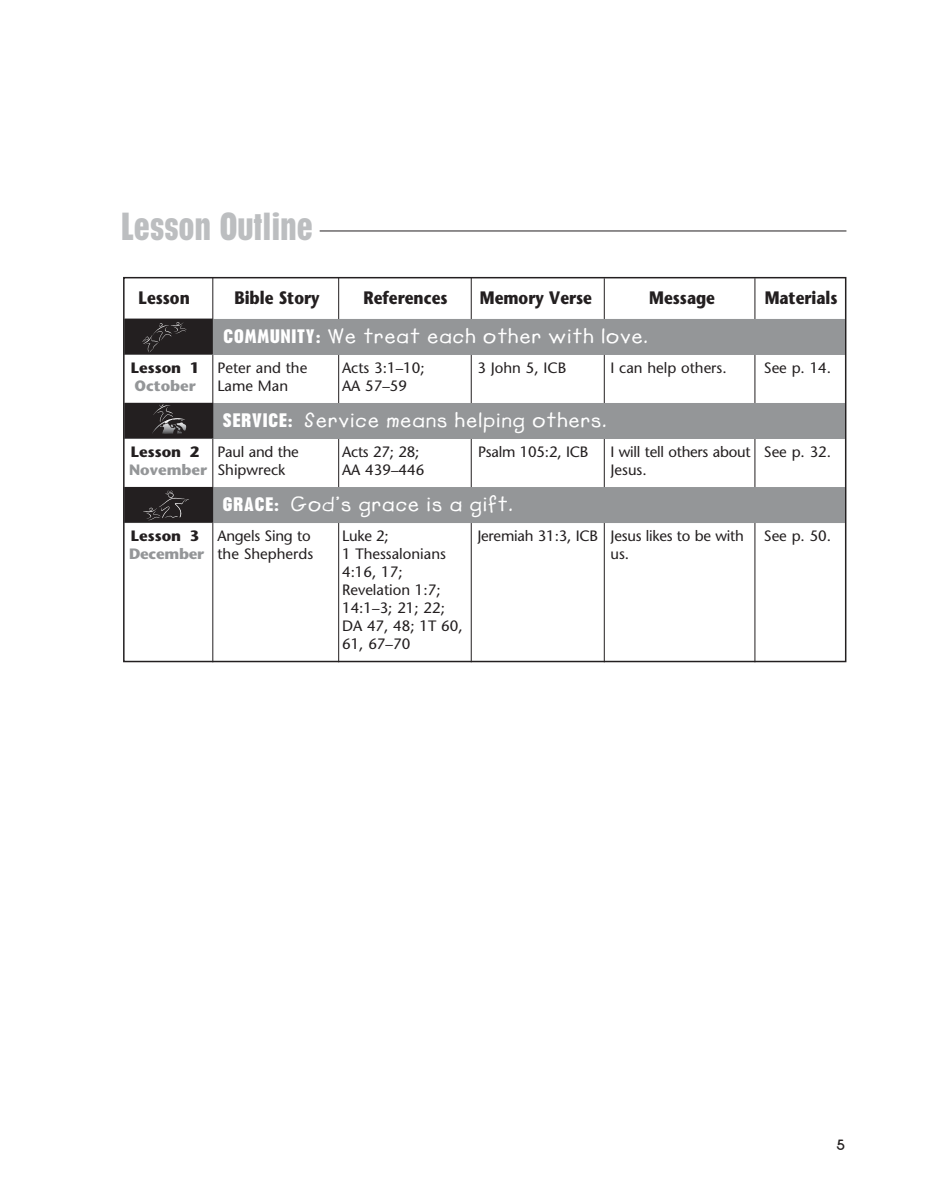
<style>
.page{position:relative;width:932px;height:1202px;background:#fff}
.page>*{position:absolute;margin:0;border:0;box-sizing:border-box;transform-origin:0 0}
.t1{font:700 condensed 36px "Placard";color:#bcbec0}
.t2{font:21px "Lemonade ICG Bold";letter-spacing:.045em;color:#fff;scale:1.1 1}
.t3{font:700 18px "Stone Sans";color:#231f20;scale:.85 1}
.t4{font:15px/18px "Stone Sans";color:#231f20}
.t5{font:700 15px "Stone Sans";color:#949698}
.t6{font:700 15px "New Garden";color:#231f20}
.s1{font-family:"Placard";font-weight:700;font-stretch:condensed;font-size:18px}
.s2{font-weight:700}
.s3{font-weight:700;color:#949698}
</style>
<div class="page">
<hr style="left:604px;top:278px;width:1px;height:384px;background:#231f20">
<hr style="left:320px;top:230px;width:526px;height:1px;background:#231f20">
<hr style="left:212px;top:278px;width:1px;height:384px;background:#231f20">
<hr style="left:338px;top:277px;width:1px;height:385px;background:#231f20">
<hr style="left:471px;top:278px;width:1px;height:384px;background:#231f20">
<hr style="left:754px;top:278px;width:1px;height:384px;background:#231f20">
<div style="left:120px;top:319px;width:724px;height:36px;background:#949698"></div>
<div style="left:120px;top:403px;width:724px;height:36px;background:#949698"></div>
<div style="left:120px;top:487px;width:724px;height:36px;background:#949698"></div>
<div style="left:123px;top:277px;width:723px;height:385px;border:2px solid #231f20"></div>
<div style="left:125px;top:319px;width:87px;height:35px;background:#231f20"></div>
<svg style="left:142px;top:322px;width:44px;height:29px"></svg>
<div style="left:124px;top:318px;width:89px;height:36px;border:2px solid #231f20"></div>
<div style="left:125px;top:403px;width:87px;height:35px;background:#231f20"></div>
<svg style="left:152px;top:406px;width:34px;height:28px"></svg>
<div style="left:125px;top:487px;width:87px;height:35px;background:#231f20"></div>
<svg style="left:143px;top:490px;width:46px;height:30px"></svg>
<div style="left:124px;top:487px;width:89px;height:36px;border:2px solid #231f20"></div>
<div style="left:114px;top:310px;width:9px;height:285px;background:#fff"></div>
<p class="t1" style="left:122px;top:206px;width:193px">Lesson Outline</p>
<p class="t3" style="left:138px;top:287px;width:62px">Lesson</p>
<p class="t3" style="left:234px;top:287px;width:102px">Bible Story</p>
<p class="t3" style="left:363px;top:287px;width:100px">References</p>
<p class="t3" style="left:480px;top:287px;width:133px">Memory Verse</p>
<p class="t3" style="left:649px;top:287px;width:79px">Message</p>
<p class="t3" style="left:764px;top:287px;width:87px">Materials</p>
<p class="t2" style="left:224px;top:324px;width:387px"><span class="s1">COMMUNITY:</span> We treat each other with love.</p>
<p class="t4" style="left:131px;top:359px;width:178px"><span class="s2">Lesson 1</span> Peter and the</p>
<p class="t4" style="left:342px;top:359px;width:84px">Acts 3:1–10;</p>
<p class="t4" style="left:477px;top:359px;width:90px">3 John 5, ICB</p>
<p class="t4" style="left:610px;top:359px;width:118px">I can help others.</p>
<p class="t4" style="left:763px;top:359px;width:69px">See p. 14.</p>
<p class="t5" style="left:134px;top:377px;width:63px">October</p>
<p class="t4" style="left:217px;top:377px;width:72px">Lame Man</p>
<p class="t4" style="left:342px;top:377px;width:67px">AA 57–59</p>
<p class="t2" style="left:223px;top:408px;width:350px"><span class="s1">SERVICE:</span> Service means helping others.</p>
<p class="t4" style="left:131px;top:443px;width:169px"><span class="s2">Lesson 2</span> Paul and the</p>
<p class="t4" style="left:342px;top:443px;width:79px">Acts 27; 28;</p>
<p class="t4" style="left:478px;top:443px;width:112px">Psalm 105:2, ICB</p>
<p class="t4" style="left:610px;top:443px;width:222px">I will tell others about See p. 32.</p>
<p class="t4" style="left:129px;top:461px;width:158px"><span class="s3">November</span> Shipwreck</p>
<p class="t4" style="left:342px;top:461px;width:84px">AA 439–446</p>
<p class="t4" style="left:610px;top:461px;width:38px">Jesus.</p>
<p class="t2" style="left:223px;top:492px;width:265px"><span class="s1">GRACE:</span> God’s grace is a gift.</p>
<p class="t4" style="left:131px;top:527px;width:181px"><span class="s2">Lesson 3</span> Angels Sing to</p>
<p class="t4" style="left:342px;top:527px;width:48px">Luke 2;</p>
<p class="t4" style="left:477px;top:527px;width:268px">Jeremiah 31:3, ICB Jesus likes to be with</p>
<p class="t4" style="left:764px;top:527px;width:69px">See p. 50.</p>
<p class="t4" style="left:129px;top:545px;width:186px"><span class="s3">December</span> the Shepherds</p>
<p class="t4" style="left:342px;top:545px;width:105px">1 Thessalonians</p>
<p class="t4" style="left:610px;top:545px;width:20px">us.</p>
<p class="t4" style="left:342px;top:563px;width:122px">4:16, 17;<br>Revelation 1:7;<br>14:1–3; 21; 22;<br>DA 47, 48; 1T 60,<br>61, 67–70</p>
<p class="t6" style="left:836px;top:1136px;width:10px">5</p>
</div>
